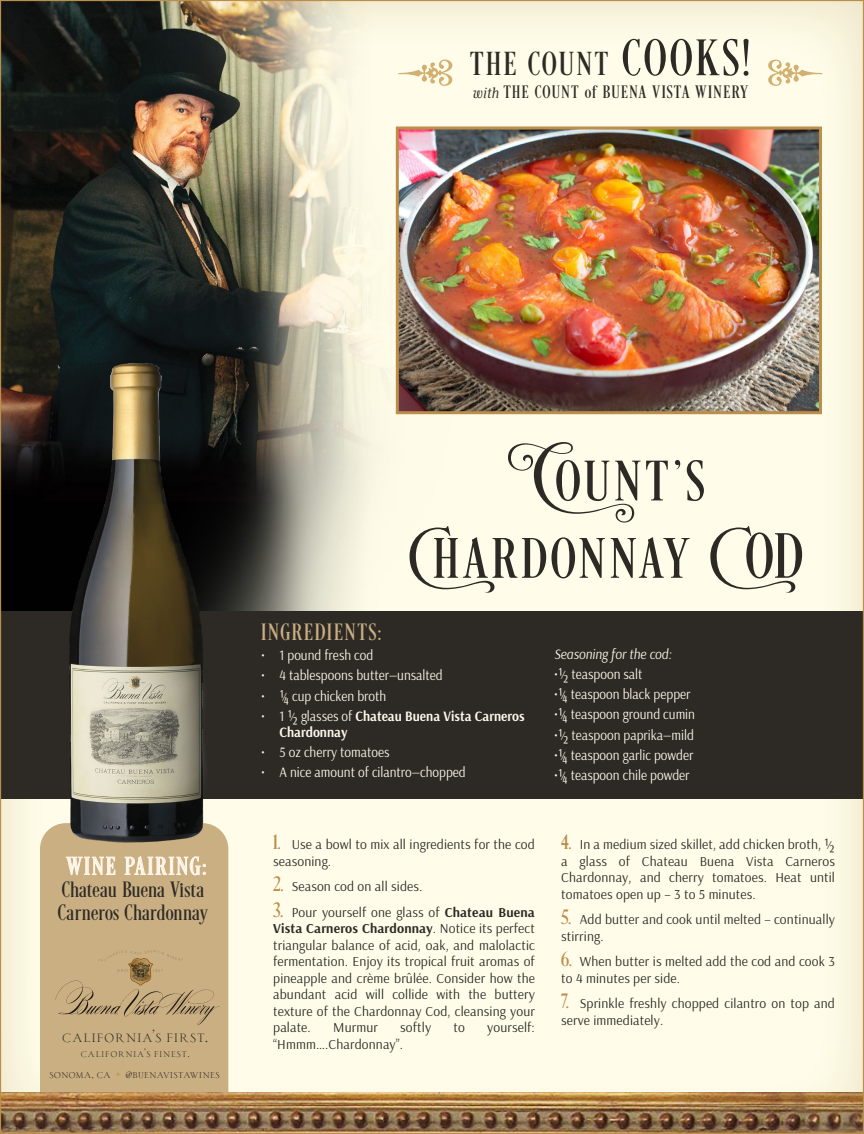
<style>
.page{position:relative;width:864px;height:1134px;background:#fff}
.page>*{position:absolute;margin:0;border:0;box-sizing:border-box;transform-origin:0 0}
.t1{font:58.8px/77.4px "Desire Pro";letter-spacing:.09em;color:#2d2a26;text-align:center}
.t2{font:34.35px "Desire Pro";letter-spacing:.09em;color:#2d2a26}
.t3{font:25.8px "Desire Pro";letter-spacing:.095em;color:#fff7eb}
.t4{font:24.3px "Desire Pro";letter-spacing:.085em;color:#caaf82}
.t5{font:22.8px/22.8px "Desire Pro";letter-spacing:.035em;color:#2d2a26}
.t6{font:18.6px "Desire Pro";letter-spacing:.09em;color:#2d2a26}
.t7{font:16.2px "AT Sackers Light Classic Roman";letter-spacing:.07em;color:#231f20}
.t8{font:14.25px "Arsenal";color:#fff7eb;scale:.93 1}
.t9{font:700 14.25px/15.8px "Arsenal";color:#fff7eb;scale:.93 1}
.t10{font:italic 14.25px "Arsenal";color:#fff7eb;scale:.93 1}
.t11{font:13.65px/16.5px "Arsenal";letter-spacing:.01em;color:#2d2a26}
.t12{font:11.4px "AT Sackers Light Classic Roman";letter-spacing:.025em;color:#231f20}
.t13{font:11.1px "AT Sackers Light Classic Roman";letter-spacing:.09em;color:#231f20}
.s1{font-size:52.95px}
.s2{font-family:"Mrs Eaves XL Serif Nar OT";font-style:italic;font-size:17.1px}
.s3{font-family:"Requiem Display HTF Roman"}
.s4{font-size:65.85px}
.s5{color:#d1b071}
.s6{font-weight:400}
.s7{font-family:"Desire Pro";font-size:21.45px;color:#bb8e4a}
.s8{font-weight:700}
</style>
<div class="page">
<img style="left:0;top:0;width:864px;height:1134px">
<svg style="left:116px;top:1072px;width:4px;height:5px"></svg>
<h2 class="t2" style="left:470px;top:43px;width:281px">THE COUNT <span class="s1">COOKS!</span></h2>
<h3 class="t6" style="left:473px;top:80px;width:276px"><span class="s2">with</span> THE COUNT of BUENA VISTA WINERY</h3>
<h3 class="t3" style="left:67px;top:851px;width:141px">WINE PAIRING:</h3>
<h3 class="t5" style="left:58px;top:878px;width:151px">Chateau Buena Vista<br>Carneros Chardonnay</h3>
<p class="t7" style="left:62px;top:1027px;width:148px">california’s first.</p>
<p class="t13" style="left:81px;top:1046px;width:110px">california’s finest.</p>
<p class="t12" style="left:49px;top:1067px;width:63px">sonoma, ca</p>
<p class="t12" style="left:126px;top:1067px;width:96px"><span class="s3">@</span>buenavistawines</p>
<h1 class="t1" style="left:410px;top:441px;width:394px"><span class="s4">C</span>OUNT’S<br>CHARDONNAY C<span class="s4">OD</span></h1>
<h3 class="t4" style="left:261px;top:617px;width:122px">INGREDIENTS<span class="s5">:</span></h3>
<p class="t8" style="left:261px;top:646px;width:122px">• 1 pound fresh cod</p>
<p class="t8" style="left:261px;top:666px;width:197px">• 4 tablespoons butter—unsalted</p>
<p class="t8" style="left:261px;top:686px;width:136px">• ¼ cup chicken broth</p>
<p class="t9" style="left:280px;top:708px;width:265px;text-indent:-18px"><span class="s6">• 1 ½ glasses of</span> Chateau Buena Vista Carneros<br>Chardonnay</p>
<p class="t8" style="left:261px;top:742px;width:140px">• 5 oz cherry tomatoes</p>
<p class="t8" style="left:261px;top:763px;width:222px">• A nice amount of cilantro—chopped</p>
<p class="t10" style="left:554px;top:644px;width:128px">Seasoning for the cod:</p>
<p class="t8" style="left:554px;top:664px;width:97px">•½ teaspoon salt</p>
<p class="t8" style="left:554px;top:685px;width:148px">•¼ teaspoon black pepper</p>
<p class="t8" style="left:554px;top:705px;width:153px">•¼ teaspoon ground cumin</p>
<p class="t8" style="left:554px;top:725px;width:152px">•½ teaspoon paprika—mild</p>
<p class="t8" style="left:554px;top:745px;width:151px">•¼ teaspoon garlic powder</p>
<p class="t8" style="left:554px;top:766px;width:147px">•¼ teaspoon chile powder</p>
<p class="t11" style="left:273px;top:836px;width:263px"><span class="s7">1.</span> Use a bowl to mix all ingredients for the cod seasoning.</p>
<p class="t11" style="left:273px;top:878px;width:151px"><span class="s7">2.</span> Season cod on all sides.</p>
<p class="t11" style="left:273px;top:904px;width:263px;text-align:justify"><span class="s7">3.</span> Pour yourself one glass of <span class="s8">Chateau Buena Vista Carneros Chardonnay</span>. Notice its perfect triangular balance of acid, oak, and malolactic fermentation. Enjoy its tropical fruit aromas of pineapple and crème brûlée. Consider how the abundant acid will collide with the buttery texture of the Chardonnay Cod, cleansing your palate.</p>
<p class="t11" style="left:333px;top:1019px;width:46px">Murmur</p>
<p class="t11" style="left:400px;top:1019px;width:32px">softly</p>
<p class="t11" style="left:453px;top:1019px;width:13px">to</p>
<p class="t11" style="left:487px;top:1019px;width:49px">yourself:</p>
<p class="t11" style="left:273px;top:1036px;width:132px">“Hmmm….Chardonnay”.</p>
<p class="t11" style="left:561px;top:836px;width:275px;text-align:justify"><span class="s7">4.</span> In a medium sized skillet, add chicken broth, ½ a glass of Chateau Buena Vista Carneros Chardonnay, and cherry tomatoes. Heat until tomatoes open up – 3 to 5 minutes.</p>
<p class="t11" style="left:561px;top:911px;width:275px"><span class="s7">5.</span> Add butter and cook until melted – continually stirring.</p>
<p class="t11" style="left:561px;top:953px;width:275px"><span class="s7">6.</span> When butter is melted add the cod and cook 3 to 4 minutes per side.</p>
<p class="t11" style="left:561px;top:995px;width:275px"><span class="s7">7.</span> Sprinkle freshly chopped cilantro on top and serve immediately.</p>
</div>
